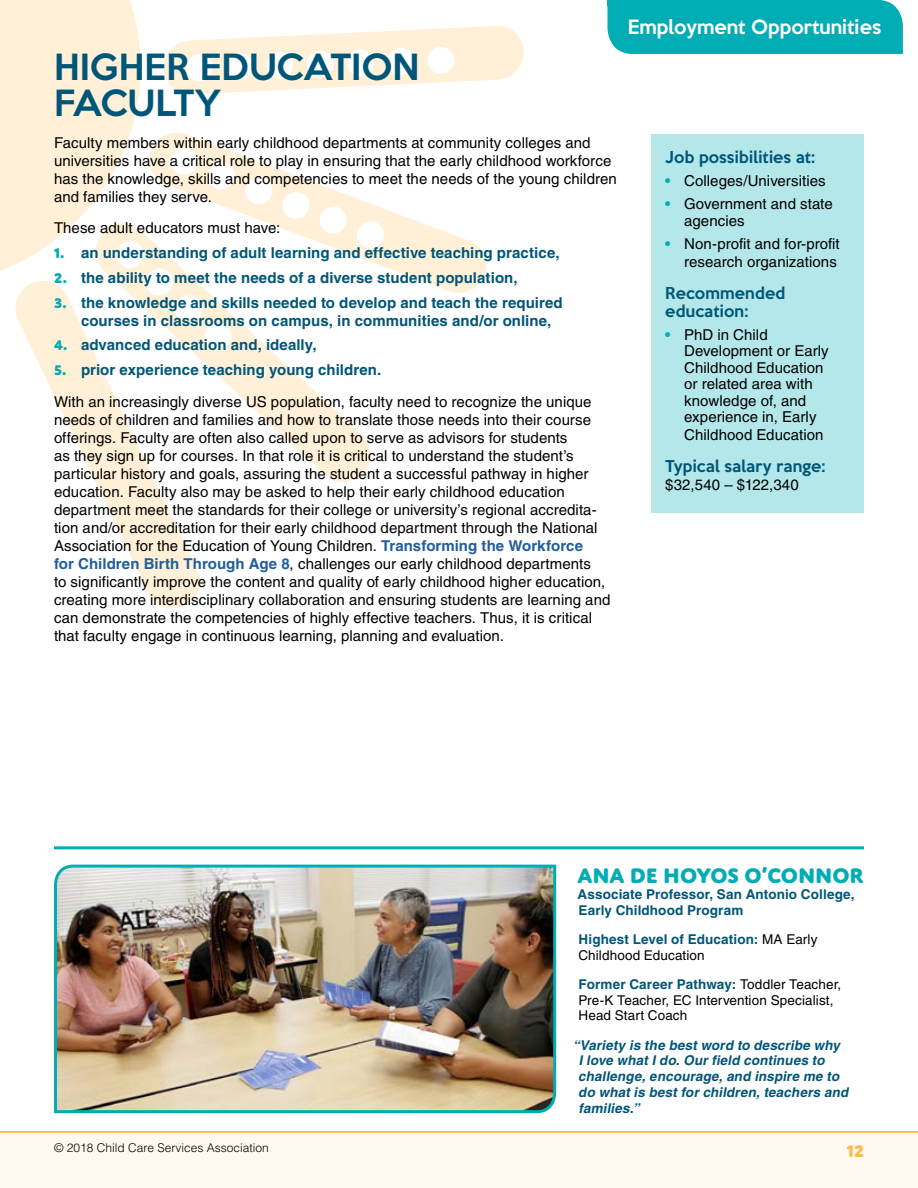
<style>
.page{position:relative;width:918px;height:1188px;background:#fff}
.page>*{position:absolute;margin:0;border:0;box-sizing:border-box;transform-origin:0 0}
.t1{font:500 33px/36px "Keep Calm";letter-spacing:.005em;color:#005678}
.t2{font:800 22.5px "Domus Titling";letter-spacing:-.005em;color:#00adb5}
.t3{font:500 18px "Keep Calm";color:#fff}
.t4{font:800 18px "Domus Titling";color:#ffbb4e}
.t5{font:15px/18px "Helvetica LT Std";letter-spacing:.005em;color:#000}
.t6{font:700 15px/18px "Helvetica LT Std";letter-spacing:.005em;color:#005678}
.t7{font:500 15px/18px "Keep Calm";letter-spacing:.01em;color:#005678}
.t8{font:italic 700 13.5px/15.8px "Helvetica LT Std";color:#005678}
.t9{font:13.5px/15.8px "Helvetica LT Std";letter-spacing:.01em;color:#000}
.t10{font:700 13.5px/15.8px "Helvetica LT Std";letter-spacing:.01em;color:#005678}
.t11{font:300 12px "Helvetica LT Std";color:#000}
.s1{font-family:"Domus Titling";font-weight:800;color:#00adb5}
.s2{font-weight:700;color:#005678}
.s3{font-weight:700;color:#215e9e}
.s4{font-weight:700;color:#00adb5}
</style>
<div class="page">
<div style="left:0;top:1132px;width:918px;height:56px;background:#fff9ef"></div>
<hr style="left:0;top:1131px;width:918px;height:2px;background:#ffaa21">
<svg style="left:15px;top:309px;width:185px;height:300px"></svg>
<svg style="left:0;top:0;width:141px;height:309px;fill:#fff0d7"></svg>
<svg style="left:149px;top:133px;width:337px;height:160px"></svg>
<svg style="left:164px;top:26px;width:360px;height:68px"></svg>
<svg style="left:93px;top:221px;width:280px;height:264px"></svg>
<div style="left:608px;top:0;width:295px;height:54px;background:#00adb5"></div>
<div style="left:652px;top:135px;width:212px;height:378px;background:#b3e7e9"></div>
<img style="left:54px;top:864px;width:503px;height:250px">
<hr style="left:54px;top:846px;width:810px;height:3px;background:#00adb5">
<div style="left:608px;top:0;width:274px;height:6px;background:#00adb5"></div>
<h1 class="t1" style="left:54px;top:47px;width:367px">HIGHER EDUCATION<br>FACULTY</h1>
<p class="t5" style="left:54px;top:134px;width:564px">Faculty members within early childhood departments at community colleges and universities have a critical role to play in ensuring that the early childhood workforce has the knowledge, skills and competencies to meet the needs of the young children and families they serve.</p>
<p class="t5" style="left:54px;top:219px;width:228px">These adult educators must have:</p>
<p class="t6" style="left:54px;top:244px;width:507px"><span class="s1">1.</span> an understanding of adult learning and effective teaching practice,</p>
<p class="t6" style="left:54px;top:268px;width:465px"><span class="s1">2.</span> the ability to meet the needs of a diverse student population,</p>
<p class="t6" style="left:81px;top:293px;width:483px;text-indent:-27px"><span class="s1">3.</span> the knowledge and skills needed to develop and teach the required courses in classrooms on campus, in communities and/or online,</p>
<p class="t6" style="left:54px;top:336px;width:264px"><span class="s1">4.</span> advanced education and, ideally,</p>
<p class="t5" style="left:54px;top:354px;width:539px;line-height:31.5px"><span class="s1">5.</span> <span class="s2">prior experience teaching young children.<br></span>With an increasingly diverse US population, faculty need to recognize the unique</p>
<p class="t5" style="left:54px;top:410px;width:558px">needs of children and families and how to translate those needs into their course offerings. Faculty are often also called upon to serve as advisors for students<br>as they sign up for courses. In that role it is critical to understand the student’s particular history and goals, assuring the student a successful pathway in higher education. Faculty also may be asked to help their early childhood education department meet the standards for their college or university’s regional accredita&shy;tion and/or accreditation for their early childhood department through the National Association for the Education of Young Children. <span class="s3">Transforming the Workforce<br>for Children Birth Through Age 8</span>, challenges our early childhood departments<br>to significantly improve the content and quality of early childhood higher education, creating more interdisciplinary collaboration and ensuring students are learning and can demonstrate the competencies of highly effective teachers. Thus, it is critical that faculty engage in continuous learning, planning and evaluation.</p>
<p class="t3" style="left:628px;top:11px;width:255px">Employment Opportunities</p>
<p class="t7" style="left:665px;top:147px;width:151px">Job possibilities at:</p>
<p class="t5" style="left:665px;top:172px;width:162px"><span class="s4">•</span> Colleges/Universities</p>
<p class="t5" style="left:684px;top:196px;width:150px;line-height:16.5px;text-indent:-19px"><span class="s4">•</span> Government and state agencies</p>
<p class="t5" style="left:665px;top:235px;width:176px;text-align:right"><span class="s4">•</span> Non-profit and for-profit research organizations</p>
<p class="t7" style="left:665px;top:283px;width:121px">Recommended education:</p>
<p class="t5" style="left:684px;top:326px;width:146px;line-height:16.5px;text-indent:-19px"><span class="s4">•</span> PhD in Child<br>Development or Early<br>Childhood Education or related area with knowledge of, and experience in, Early</p>
<p class="t5" style="left:684px;top:426px;width:141px">Childhood Education</p>
<p class="t7" style="left:665px;top:456px;width:162px">Typical salary range:</p>
<p class="t5" style="left:665px;top:476px;width:135px">$32,540 – $122,340</p>
<h2 class="t2" style="left:578px;top:862px;width:288px">ANA DE HOYOS O’CONNOR</h2>
<p class="t10" style="left:578px;top:886px;width:278px">Associate Professor, San Antonio College,<br>Early Childhood Program</p>
<p class="t9" style="left:578px;top:931px;width:241px"><span class="s2">Highest Level of Education:</span> MA Early<br>Childhood Education</p>
<p class="t9" style="left:578px;top:976px;width:264px"><span class="s2">Former Career Pathway:</span> Toddler Teacher,<br>Pre-K Teacher, EC Intervention Specialist,<br>Head Start Coach</p>
<p class="t8" style="left:578px;top:1037px;width:274px;text-indent:-5px">“Variety is the best word to describe why I love what I do. Our field continues to challenge, encourage, and inspire me to do what is best for children, teachers and families.”</p>
<p class="t11" style="left:54px;top:1140px;width:216px">© 2018 Child Care Services Association</p>
<p class="t4" style="left:847px;top:1140px;width:19px">12</p>
</div>
